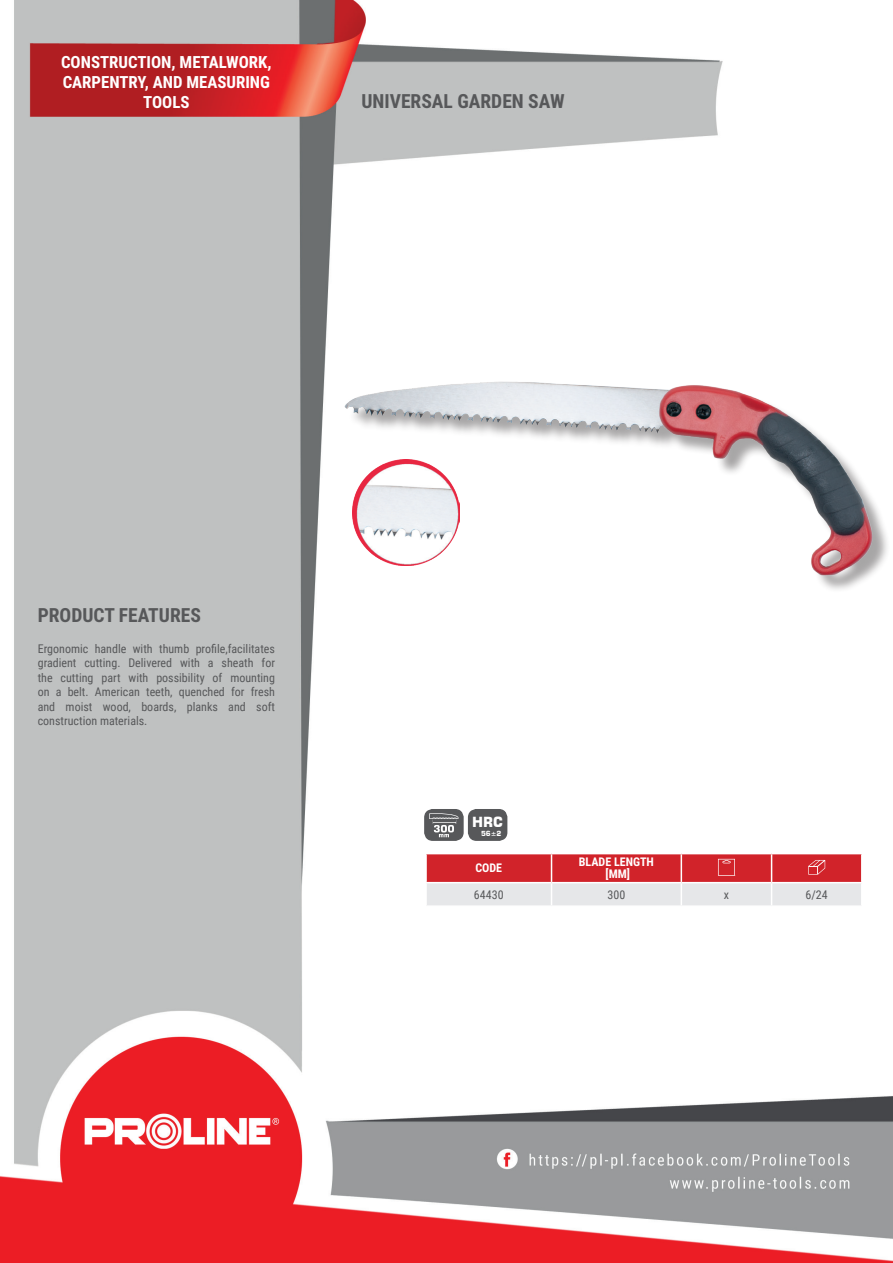
<style>
.page{position:relative;width:893px;height:1263px;background:#fff}
.page>*{position:absolute;margin:0;border:0;box-sizing:border-box;transform-origin:0 0}
.t1{font:700 19.5px "Roboto Condensed";color:#57585a}
.t2{font:700 16.8px/20.1px "Roboto Condensed";color:#fff;text-align:center}
.t3{font:700 13.95px "Square 721 BT";color:#fff}
.t4{font:12px/14.4px "Roboto Condensed";color:#57585a;text-align:justify}
.t5{font:700 12px/12px "Roboto Condensed";color:#fff;text-align:center}
.t6{font:700 6.9px "Square 721 BT";color:#fff}
</style>
<div class="page">
<img style="left:0;top:0;width:893px;height:1263px">
<div style="left:348px;top:384px;width:542px;height:209px;background:#231f20;opacity:.4"></div>
<img style="left:345px;top:382px;width:527px;height:194px">
<hr style="left:425px;top:854px;width:2px;height:28px;background:#fff">
<hr style="left:425px;top:883px;width:2px;height:22px;background:#fff">
<hr style="left:425px;top:853px;width:126px;height:1px;background:#fff">
<hr style="left:425px;top:882px;width:126px;height:1px;background:#fff">
<hr style="left:425px;top:905px;width:126px;height:2px;background:#fff">
<hr style="left:551px;top:905px;width:130px;height:2px;background:#fff">
<hr style="left:681px;top:905px;width:91px;height:2px;background:#fff">
<hr style="left:772px;top:905px;width:90px;height:2px;background:#fff">
<svg style="left:426px;top:853px;width:436px;height:53px;background:#dd858a"></svg>
<div style="left:425px;top:810px;width:38px;height:30px;background:#57585a;border-radius:8px"></div>
<div style="left:424px;top:809px;width:40px;height:32px;border:1px solid #57585a;border-radius:8px"></div>
<svg style="left:429px;top:813px;width:29px;height:24px"></svg>
<div style="left:469px;top:810px;width:38px;height:30px;background:#57585a;border-radius:8px"></div>
<div style="left:468px;top:809px;width:39px;height:32px;border:1px solid #57585a;border-radius:8px"></div>
<img style="left:353px;top:459px;width:106px;height:107px">
<h2 class="t2" style="left:61px;top:51px;width:212px">CONSTRUCTION, METALWORK,<br>CARPENTRY, AND MEASURING<br>TOOLS</h2>
<h1 class="t1" style="left:361px;top:88px;width:205px">UNIVERSAL GARDEN SAW</h1>
<h1 class="t1" style="left:38px;top:601px;width:165px">PRODUCT FEATURES</h1>
<p class="t4" style="left:38px;top:641px;width:239px">Ergonomic handle with thumb profile,facilitates gradient cutting. Delivered with a sheath for the cutting part with possibility of mounting on a belt. American teeth, quenched for fresh and moist wood, boards, planks and soft construction materials.</p>
<p class="t3" style="left:472px;top:814px;width:32px">HRC</p>
<p class="t6" style="left:481px;top:829px;width:22px">56±2</p>
<p class="t5" style="left:475px;top:862px;width:28px">CODE</p>
<p class="t5" style="left:579px;top:856px;width:77px">BLADE LENGTH [MM]</p>
<p class="t4" style="left:474px;top:887px;width:31px">64430</p>
<p class="t4" style="left:607px;top:887px;width:19px">300</p>
<p class="t4" style="left:724px;top:887px;width:7px">x</p>
<p class="t4" style="left:806px;top:887px;width:24px">6/24</p>
</div>
